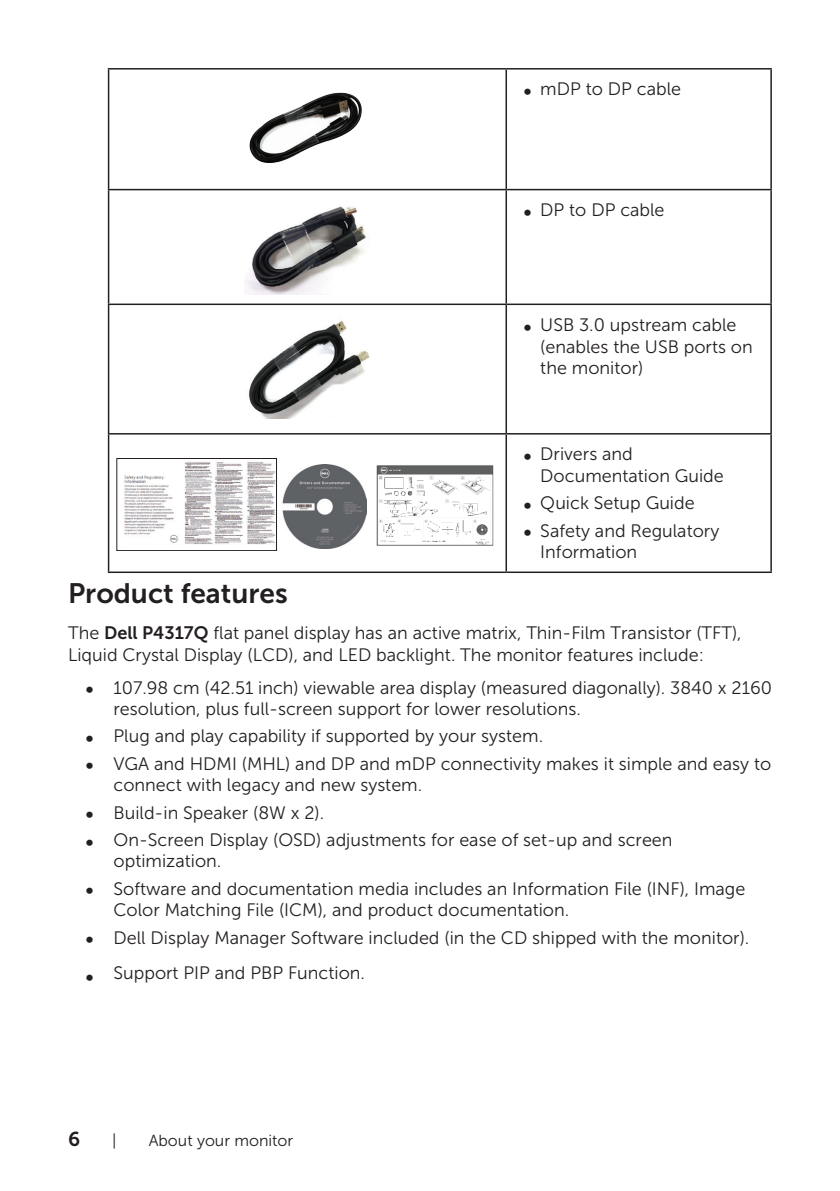
<style>
.page{position:relative;width:840px;height:1191px;background:#fff}
.page>*{position:absolute;margin:0;border:0;box-sizing:border-box;transform-origin:0 0}
.Head_2{font:28px "Museo Sans For Dell 700";color:#231f20}
.pages{font:20px "Museo Sans For Dell 700";color:#231f20}
.text{font:18px/21.6px "Museo Sans For Dell 300";color:#231f20}
.pages-2{font:16px "Museo Sans For Dell 300";color:#231f20}
.s1{font-family:"Museo Sans For Dell 700"}
</style>
<div class="page">
<hr style="left:108px;top:68px;width:398px;height:2px;background:#231f20">
<hr style="left:108px;top:70px;width:1px;height:119px;background:#231f20">
<hr style="left:506px;top:68px;width:265px;height:2px;background:#231f20">
<hr style="left:505px;top:70px;width:1px;height:119px;background:#231f20">
<hr style="left:770px;top:70px;width:1px;height:119px;background:#231f20">
<hr style="left:108px;top:189px;width:398px;height:1px;background:#231f20">
<hr style="left:108px;top:190px;width:1px;height:113px;background:#231f20">
<hr style="left:506px;top:189px;width:265px;height:1px;background:#231f20">
<hr style="left:505px;top:190px;width:1px;height:113px;background:#231f20">
<hr style="left:770px;top:190px;width:1px;height:113px;background:#231f20">
<hr style="left:108px;top:303px;width:398px;height:2px;background:#231f20">
<hr style="left:108px;top:305px;width:1px;height:128px;background:#231f20">
<hr style="left:506px;top:303px;width:265px;height:2px;background:#231f20">
<hr style="left:505px;top:305px;width:1px;height:128px;background:#231f20">
<hr style="left:770px;top:305px;width:1px;height:128px;background:#231f20">
<hr style="left:108px;top:433px;width:398px;height:1px;background:#231f20">
<hr style="left:108px;top:434px;width:1px;height:137px;background:#231f20">
<hr style="left:506px;top:433px;width:265px;height:1px;background:#231f20">
<hr style="left:505px;top:434px;width:1px;height:137px;background:#231f20">
<hr style="left:770px;top:434px;width:1px;height:137px;background:#231f20">
<hr style="left:108px;top:571px;width:398px;height:2px;background:#231f20">
<hr style="left:506px;top:571px;width:265px;height:2px;background:#231f20">
<img style="left:249px;top:92px;width:113px;height:72px">
<img style="left:244px;top:206px;width:122px;height:88px">
<img style="left:248px;top:321px;width:122px;height:98px">
<img style="left:276px;top:460px;width:218px;height:90px">
<img style="left:124px;top:462px;width:150px;height:83px">
<div style="left:116px;top:458px;width:160px;height:93px;border:1px solid #231f20"></div>
<img style="left:281px;top:465px;width:85px;height:83px">
<p class="text" style="left:523px;top:79px;width:159px">∞ mDP to DP cable</p>
<p class="text" style="left:523px;top:199px;width:143px">∞ DP to DP cable</p>
<p class="text" style="left:540px;top:314px;width:214px;text-indent:-17px">∞ USB 3.0 upstream cable (enables the USB ports on the monitor)</p>
<p class="text" style="left:540px;top:443px;width:185px;text-indent:-17px">∞ Drivers and<br>Documentation Guide</p>
<p class="text" style="left:523px;top:492px;width:173px">∞ Quick Setup Guide</p>
<p class="text" style="left:540px;top:520px;width:180px;text-indent:-17px">∞ Safety and Regulatory<br>Information</p>
<p class="Head_2" style="left:68px;top:577px;width:221px">Product features</p>
<p class="text" style="left:68px;top:622px;width:674px">The <span class="s1">Dell P4317Q</span> flat panel display has an active matrix, Thin-Film Transistor (TFT),<br>Liquid Crystal Display (LCD), and LED backlight. The monitor features include:</p>
<p class="text" style="left:113px;top:676px;width:659px;text-indent:-28px">∞ 107.98 cm (42.51 inch) viewable area display (measured diagonally). 3840 x 2160 resolution, plus full-screen support for lower resolutions.</p>
<p class="text" style="left:85px;top:725px;width:459px">∞ Plug and play capability if supported by your system.</p>
<p class="text" style="left:113px;top:753px;width:659px;text-indent:-28px">∞ VGA and HDMI (MHL) and DP and mDP connectivity makes it simple and easy to connect with legacy and new system.</p>
<p class="text" style="left:85px;top:801px;width:240px">∞ Build-in Speaker (8W x 2).</p>
<p class="text" style="left:113px;top:829px;width:560px;text-indent:-28px">∞ On-Screen Display (OSD) adjustments for ease of set-up and screen optimization.</p>
<p class="text" style="left:113px;top:878px;width:633px;text-indent:-28px">∞ Software and documentation media includes an Information File (INF), Image<br>Color Matching File (ICM), and product documentation.</p>
<p class="text" style="left:85px;top:926px;width:665px">∞ Dell Display Manager Software included (in the CD shipped with the monitor).</p>
<p class="text" style="left:85px;top:962px;width:281px">∞ Support PIP and PBP Function.</p>
<p class="pages" style="left:68px;top:1127px;width:14px">6</p>
<p class="pages-2" style="left:112px;top:1131px;width:6px">|</p>
<p class="pages-2" style="left:149px;top:1131px;width:146px">About your monitor</p>
</div>
